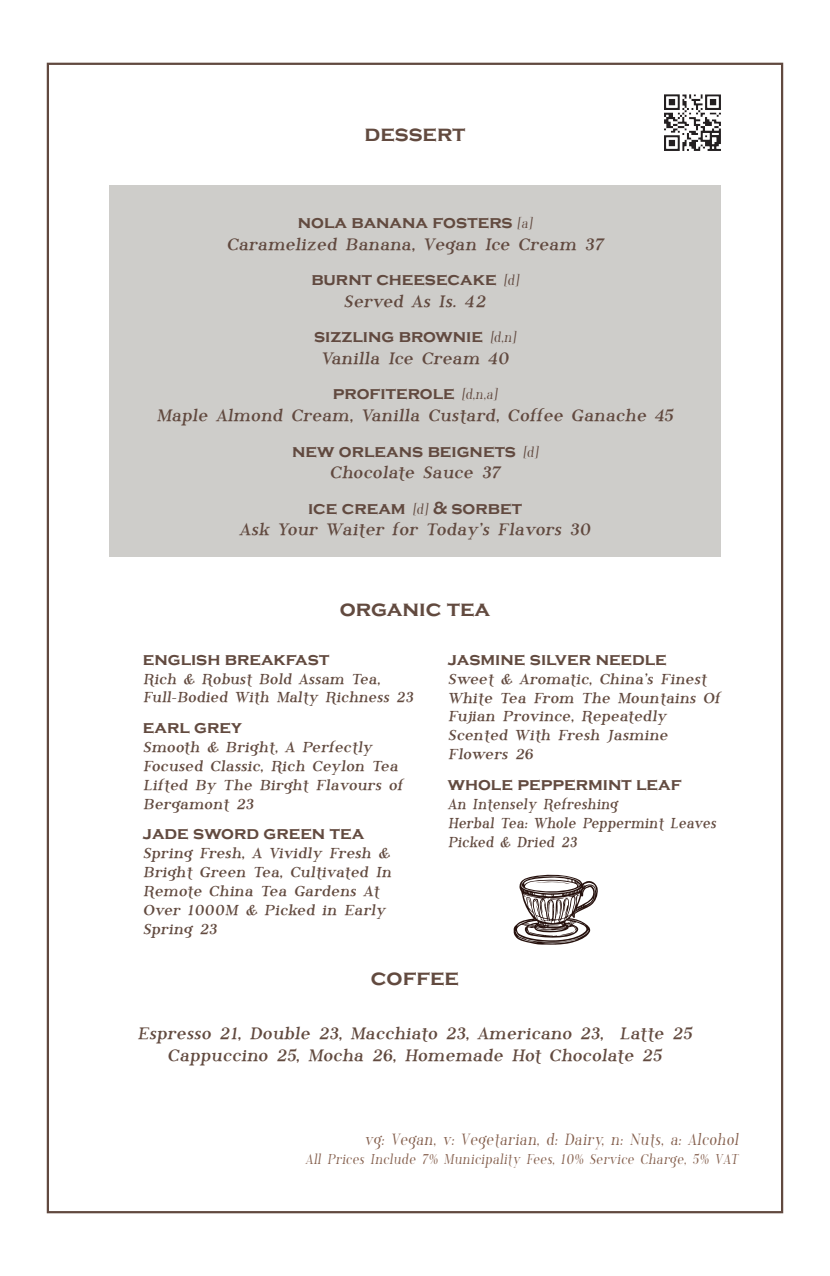
<style>
.page{position:relative;width:830px;height:1276px;background:#fff}
.page>*{position:absolute;margin:0;border:0;box-sizing:border-box;transform-origin:0 0}
.t1{font:700 22.5px "Copperplate Gothic";color:#624a3f}
.t2{font:18px "Phosphorus Bromide";color:#61493f}
.t3{font:700 18px "Copperplate Gothic";color:#624a3f}
.t4{font:700 18px "Copperplate Gothic";color:#61493f}
.t5{font:18px/21.6px "Phosphorus Bromide";color:#624a3f;text-align:center}
.t6{font:18px "Phosphorus Chloride";color:#86614f}
.t7{font:15.75px/18.9px "Phosphorus Bromide";color:#624a3f}
.t8{font:15.75px/18.9px "Phosphorus Bromide";color:#624a3f;scale:.9 1}
.t9{font:15.75px "Phosphorus Chloride";color:#86614f}
.s1{font-family:"Phosphorus Chloride";font-weight:400;font-size:15.75px;color:#61493f}
.s2{font-family:"Phosphorus Chloride";font-weight:400;font-size:15.75px}
</style>
<div class="page">
<div style="left:109px;top:185px;width:611px;height:371px;background:#cecdca"></div>
<svg style="left:513px;top:874px;width:85px;height:70px"></svg>
<img style="left:664px;top:94px;width:57px;height:57px">
<h1 class="t1" style="left:364px;top:121px;width:102px">dessert</h1>
<p class="t3" style="left:298px;top:212px;width:236px">nola banana fosters <span class="s1">[a]</span></p>
<p class="t2" style="left:226px;top:235px;width:378px">Caramelized Banana, Vegan Ice Cream 37</p>
<p class="t4" style="left:311px;top:269px;width:209px">burnt cheesecake <span class="s2">[d]</span></p>
<p class="t2" style="left:343px;top:292px;width:144px">Served As Is. 42</p>
<p class="t4" style="left:314px;top:326px;width:203px">sizzling brownie <span class="s2">[d,n]</span></p>
<p class="t2" style="left:321px;top:349px;width:189px">Vanilla Ice Cream 40</p>
<p class="t4" style="left:333px;top:383px;width:166px">profiterole <span class="s2">[d,n,a]</span></p>
<p class="t2" style="left:156px;top:406px;width:519px">Maple Almond Cream, Vanilla Custard, Coffee Ganache 45</p>
<p class="t4" style="left:292px;top:441px;width:247px">new orleans beignets <span class="s2">[d]</span></p>
<p class="t2" style="left:329px;top:463px;width:172px">Chocolate Sauce 37</p>
<p class="t4" style="left:308px;top:498px;width:215px">ice cream <span class="s2">[d]</span> &amp; sorbet</p>
<p class="t2" style="left:239px;top:521px;width:352px">Ask Your Waiter for Today’s Flavors 30</p>
<h1 class="t1" style="left:339px;top:596px;width:152px">organic tea</h1>
<p class="t3" style="left:447px;top:649px;width:220px">jasmine silver needle</p>
<p class="t7" style="left:447px;top:670px;width:274px">Sweet &amp; Aromatic, China’s Finest<br>White Tea From The Mountains Of<br>Fujian Province, Repeatedly<br>Scented With Fresh Jasmine<br>Flowers 26</p>
<p class="t3" style="left:447px;top:774px;width:235px">whole peppermint leaf</p>
<p class="t8" style="left:447px;top:795px;width:299px">An Intensely Refreshing<br>Herbal Tea: Whole Peppermint Leaves<br>Picked &amp; Dried 23</p>
<p class="t3" style="left:143px;top:648px;width:188px">english breakfast</p>
<p class="t7" style="left:143px;top:669px;width:272px">Rich &amp; Robust Bold Assam Tea,<br>Full-Bodied With Malty Richness 23</p>
<p class="t3" style="left:143px;top:717px;width:101px">earl grey</p>
<p class="t7" style="left:143px;top:738px;width:261px">Smooth &amp; Bright, A Perfectly<br>Focused Classic, Rich Ceylon Tea<br>Lifted By The Birght Flavours of<br>Bergamont 23</p>
<p class="t3" style="left:143px;top:823px;width:223px">jade sword green tea</p>
<p class="t7" style="left:143px;top:844px;width:250px">Spring Fresh, A Vividly Fresh &amp;<br>Bright Green Tea, Cultivated In<br>Remote China Tea Gardens At<br>Over 1000M &amp; Picked in Early<br>Spring 23</p>
<h1 class="t1" style="left:371px;top:964px;width:90px">coffee</h1>
<p class="t5" style="left:137px;top:1023px;width:556px">Espresso 21, Double 23, Macchiato 23, Americano 23, Latte 25<br>Cappuccino 25, Mocha 26, Homemade Hot Chocolate 25</p>
<p class="t6" style="left:364px;top:1130px;width:375px">vg: Vegan, v: Vegetarian, d: Dairy, n: Nuts, a: Alcohol</p>
<p class="t9" style="left:305px;top:1151px;width:435px">All Prices Include 7% Municipality Fees, 10% Service Charge, 5% VAT</p>
</div>
